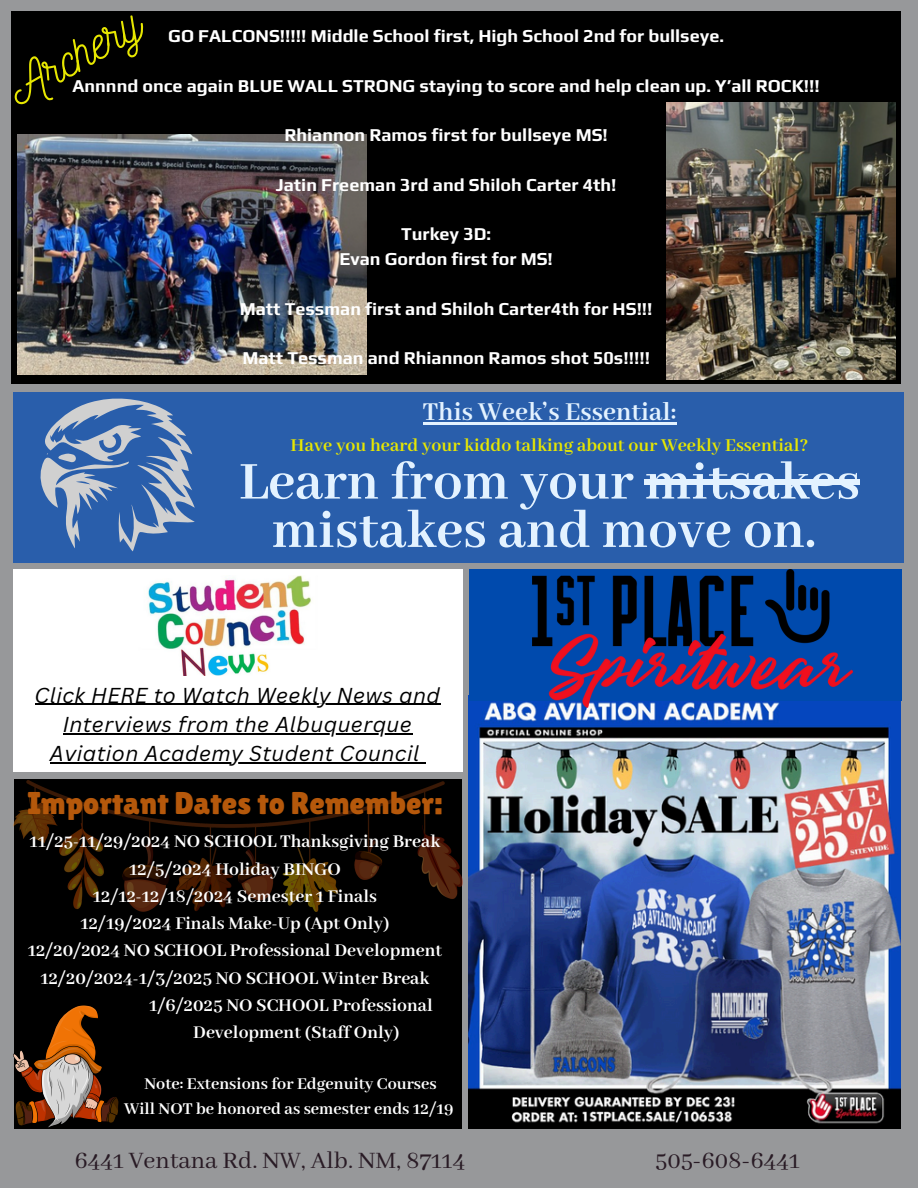
<style>
.page{position:relative;width:918px;height:1188px;background:#97989a}
.page>*{position:absolute;margin:0;border:0;box-sizing:border-box;transform-origin:0 0}
.t1{font:700 58.65px/48.3px "Abhaya Libre";color:#e3f2ff;text-align:center}
.t2{font:49.5px "Nickainley";color:#e7e701}
.t3{font:31.5px "Lilita One";color:#b5580b}
.t4{font:700 28.05px "Abhaya Libre";color:#e3f2ff}
.t5{font:26.25px "Abhaya Libre";color:#291b25}
.t6{font:italic 21px "Canva Sans";letter-spacing:.02em;color:#000}
.t7{font:700 19.8px "Abhaya Libre";color:#e7e701}
.t8{font:700 19.5px "Abhaya Libre";color:#fff}
.t9{font:700 18px "Play";color:#fff}
.t10{font:700 18px "Abhaya Libre";color:#fff}
</style>
<div class="page">
<div style="left:11px;top:11px;width:890px;height:373px;background:#000"></div>
<div style="left:14px;top:779px;width:447px;height:349px;background:#000"></div>
<img style="left:14px;top:780px;width:449px;height:132px">
<div style="left:14px;top:569px;width:449px;height:203px;background:#fff"></div>
<img style="left:147px;top:576px;width:165px;height:100px">
<div style="left:13px;top:392px;width:891px;height:171px;background:#295eab"></div>
<img style="left:14px;top:1006px;width:104px;height:122px">
<svg style="left:40px;top:398px;width:155px;height:153px"></svg>
<img style="left:18px;top:135px;width:349px;height:239px">
<img style="left:667px;top:103px;width:228px;height:277px">
<img style="left:469px;top:701px;width:432px;height:427px">
<div style="left:469px;top:569px;width:432px;height:132px;background:#004aad"></div>
<img style="left:532px;top:569px;width:321px;height:139px">
<hr style="left:423px;top:422px;width:253px;height:2px;background:#e3f2ff">
<div style="left:645px;top:479px;width:215px;height:6px;background:#e3f2ff"></div>
<hr style="left:35px;top:704px;width:406px;height:1px;background:#000">
<hr style="left:63px;top:733px;width:349px;height:1px;background:#000">
<hr style="left:50px;top:762px;width:370px;height:1px;background:#000">
<h3 class="t2" style="left:-6px;top:64px;width:147px;rotate:-30deg">Archery</h3>
<p class="t9" style="left:168px;top:25px;width:557px">GO FALCONS!!!!! Middle School first, High School 2nd for bullseye.</p>
<p class="t9" style="left:73px;top:75px;width:749px">Annnnd once again BLUE WALL STRONG staying to score and help clean up. Y’all ROCK!!!</p>
<p class="t9" style="left:284px;top:124px;width:325px">Rhiannon Ramos first for bullseye MS!</p>
<p class="t9" style="left:276px;top:174px;width:342px">Jatin Freeman 3rd and Shiloh Carter 4th!</p>
<h2 class="t9" style="left:401px;top:223px;width:91px">Turkey 3D:</h2>
<h4 class="t9" style="left:340px;top:248px;width:215px">Evan Gordon first for MS!</h4>
<p class="t9" style="left:240px;top:298px;width:414px">Matt Tessman first and Shiloh Carter4th for HS!!!</p>
<p class="t9" style="left:242px;top:347px;width:409px">Matt Tessman and Rhiannon Ramos shot 50s!!!!!</p>
<p class="t4" style="left:423px;top:396px;width:255px">This Week’s Essential:</p>
<p class="t7" style="left:291px;top:435px;width:519px">Have you heard your kiddo talking about our Weekly Essential?</p>
<p class="t1" style="left:239px;top:460px;width:622px">Learn from your mitsakes mistakes and move on.</p>
<h4 class="t6" style="left:35px;top:680px;width:407px">Click HERE to Watch Weekly News and</h4>
<p class="t6" style="left:63px;top:710px;width:351px">Interviews from the Albuquerque</p>
<h5 class="t6" style="left:50px;top:739px;width:371px">Aviation Academy Student Council</h5>
<p class="t3" style="left:27px;top:785px;width:417px">Important Dates to Remember:</p>
<p class="t8" style="left:30px;top:831px;width:412px">11/25-11/29/2024 NO SCHOOL Thanksgiving Break</p>
<p class="t8" style="left:129px;top:858px;width:213px">12/5/2024 Holiday BINGO</p>
<p class="t8" style="left:93px;top:885px;width:286px">12/12-12/18/2024 Semester 1 Finals</p>
<p class="t8" style="left:80px;top:913px;width:311px">12/19/2024 Finals Make-Up (Apt Only)</p>
<p class="t8" style="left:28px;top:940px;width:416px">12/20/2024 NO SCHOOL Professional Development</p>
<p class="t8" style="left:40px;top:967px;width:390px">12/20/2024-1/3/2025 NO SCHOOL Winter Break</p>
<p class="t8" style="left:149px;top:994px;width:285px">1/6/2025 NO SCHOOL Professional</p>
<p class="t8" style="left:193px;top:1022px;width:208px">Development (Staff Only)</p>
<p class="t10" style="left:145px;top:1074px;width:294px">Note: Extensions for Edgenuity Courses</p>
<p class="t10" style="left:124px;top:1099px;width:331px">Will NOT be honored as semester ends 12/19</p>
<p class="t5" style="left:75px;top:1146px;width:392px">6441 Ventana Rd. NW, Alb. NM, 87114</p>
<p class="t5" style="left:655px;top:1146px;width:146px">505-608-6441</p>
</div>
